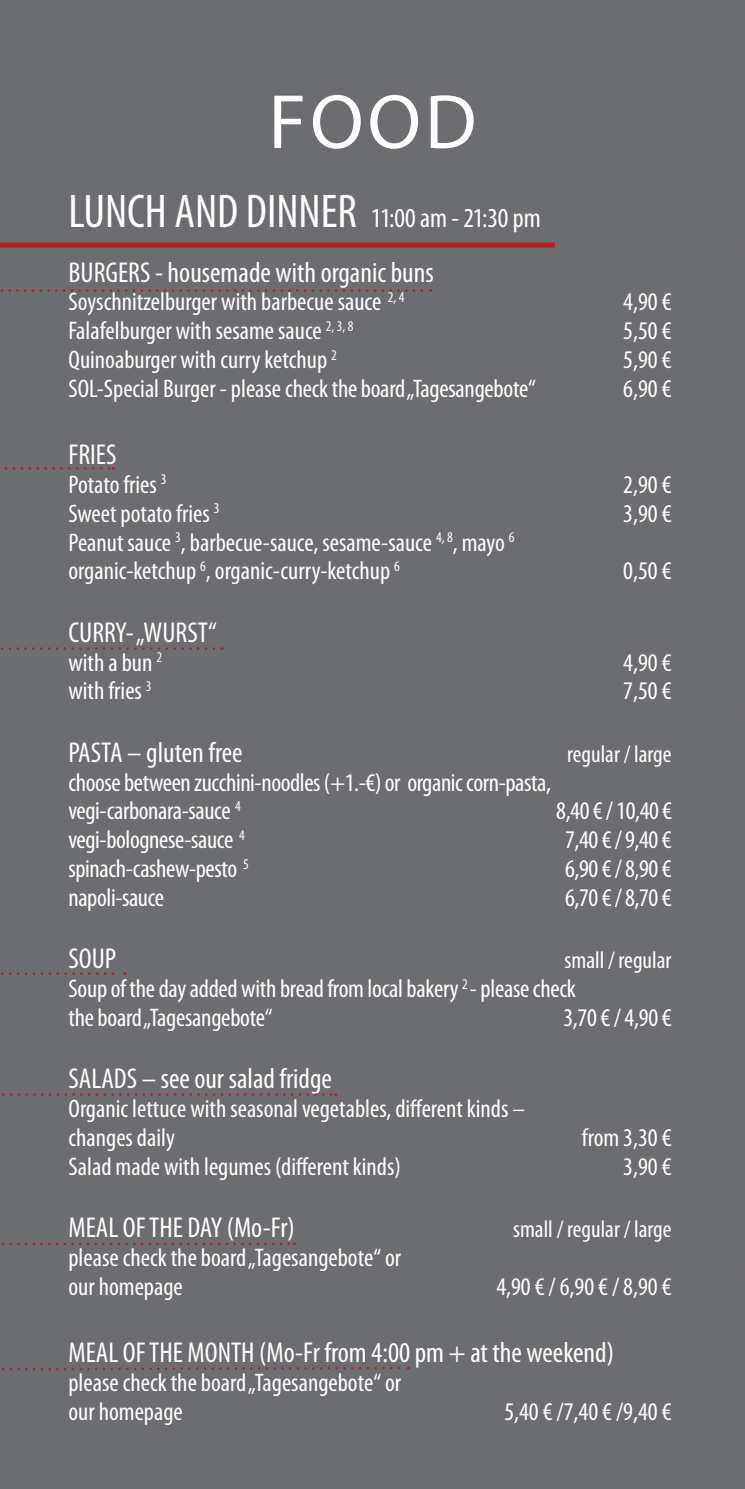
<style>
.page{position:relative;width:745px;height:1489px;background:#fff}
.page>*{position:absolute;margin:0;border:0;box-sizing:border-box;transform-origin:0 0}
.t1{font:77.5px "Myriad Pro";color:#fff}
.t2{font:condensed 28.75px "Myriad Pro";color:#fff}
.t3{font:condensed 27.5px "Myriad Pro";color:#fff}
.t4{font:condensed 25.5px/28.8px "Myriad Pro";color:#fff}
.t5{font:condensed 24px "Myriad Pro";color:#fff}
.s1{font-size:47.5px}
</style>
<div class="page">
<div style="left:0;top:0;width:744px;height:1488px;background:#6c6d70"></div>
<div style="left:0;top:242px;width:554px;height:5px;background:#b31f23"></div>
<svg style="left:0;top:289px;width:431px;height:3px"></svg>
<svg style="left:4px;top:467px;width:110px;height:3px"></svg>
<svg style="left:0;top:647px;width:222px;height:3px"></svg>
<svg style="left:1px;top:972px;width:124px;height:2px"></svg>
<svg style="left:2px;top:1093px;width:334px;height:2px"></svg>
<svg style="left:1px;top:1242px;width:294px;height:2px"></svg>
<svg style="left:1px;top:1367px;width:407px;height:4px"></svg>
<h1 class="t1" style="left:268px;top:74px;width:209px">FOOD</h1>
<p class="t3" style="left:68px;top:201px;width:473px"><span class="s1">LUNCH AND DINNER</span> 11:00 am - 21:30 pm</p>
<p class="t2" style="left:68px;top:255px;width:366px">BURGERS - housemade with organic buns</p>
<p class="t4" style="left:68px;top:287px;width:337px">Soyschnitzelburger with barbecue sauce <sup>2,</sup> <sup>4</sup></p>
<p class="t4" style="left:623px;top:287px;width:50px">4,90 €</p>
<p class="t4" style="left:68px;top:316px;width:286px">Falafelburger with sesame sauce <sup>2,</sup> <sup>3,</sup> <sup>8</sup></p>
<p class="t4" style="left:623px;top:316px;width:50px">5,50 €</p>
<p class="t4" style="left:68px;top:345px;width:270px">Quinoaburger with curry ketchup <sup>2</sup></p>
<p class="t4" style="left:623px;top:345px;width:50px">5,90 €</p>
<p class="t4" style="left:68px;top:374px;width:468px">SOL-Special Burger - please check the board „Tagesangebote“</p>
<p class="t4" style="left:623px;top:374px;width:50px">6,90 €</p>
<p class="t2" style="left:68px;top:437px;width:50px">FRIES</p>
<p class="t4" style="left:68px;top:470px;width:100px">Potato fries <sup>3</sup></p>
<p class="t4" style="left:623px;top:470px;width:50px">2,90 €</p>
<p class="t4" style="left:68px;top:498px;width:152px">Sweet potato fries <sup>3</sup></p>
<p class="t4" style="left:623px;top:498px;width:50px">3,90 €</p>
<p class="t4" style="left:68px;top:527px;width:447px">Peanut sauce <sup>3</sup>, barbecue-sauce, sesame-sauce <sup>4,</sup> <sup>8</sup>, mayo <sup>6 </sup>organic-ketchup <sup>6</sup>, organic-curry-ketchup <sup>6</sup></p>
<p class="t4" style="left:623px;top:556px;width:50px">0,50 €</p>
<p class="t2" style="left:68px;top:615px;width:150px">CURRY- „WURST“</p>
<p class="t4" style="left:68px;top:647px;width:95px">with a bun <sup>2</sup></p>
<p class="t4" style="left:623px;top:647px;width:50px">4,90 €</p>
<p class="t4" style="left:68px;top:676px;width:85px">with fries <sup>3</sup></p>
<p class="t4" style="left:623px;top:676px;width:50px">7,50 €</p>
<p class="t2" style="left:68px;top:735px;width:176px">PASTA – gluten free</p>
<p class="t5" style="left:567px;top:739px;width:106px">regular / large</p>
<p class="t4" style="left:68px;top:767px;width:484px">choose between zucchini-noodles (+1.-€) or organic corn-pasta, vegi-carbonara-sauce <sup>4</sup></p>
<p class="t4" style="left:556px;top:796px;width:117px">8,40 € / 10,40 €</p>
<p class="t4" style="left:68px;top:825px;width:178px">vegi-bolognese-sauce <sup>4</sup></p>
<p class="t4" style="left:564px;top:825px;width:108px">7,40 € / 9,40 €</p>
<p class="t4" style="left:68px;top:854px;width:182px">spinach-cashew-pesto <sup>5</sup></p>
<p class="t4" style="left:564px;top:854px;width:108px">6,90 € / 8,90 €</p>
<p class="t4" style="left:68px;top:882px;width:97px">napoli-sauce</p>
<p class="t4" style="left:564px;top:882px;width:108px">6,70 € / 8,70 €</p>
<p class="t2" style="left:68px;top:941px;width:49px">SOUP</p>
<p class="t5" style="left:564px;top:945px;width:108px">small / regular</p>
<p class="t4" style="left:68px;top:974px;width:508px">Soup of the day added with bread from local bakery <sup>2</sup> - please check the board „Tagesangebote“</p>
<p class="t4" style="left:563px;top:1002px;width:110px">3,70 € / 4,90 €</p>
<p class="t2" style="left:68px;top:1061px;width:265px">SALADS – see our salad fridge</p>
<p class="t4" style="left:68px;top:1094px;width:458px">Organic lettuce with seasonal vegetables, different kinds – changes daily</p>
<p class="t4" style="left:581px;top:1122px;width:91px">from 3,30 €</p>
<p class="t4" style="left:68px;top:1151px;width:333px">Salad made with legumes (different kinds)</p>
<p class="t4" style="left:623px;top:1151px;width:50px">3,90 €</p>
<p class="t2" style="left:68px;top:1210px;width:228px">MEAL OF THE DAY (Mo-Fr)</p>
<p class="t5" style="left:513px;top:1214px;width:160px">small / regular / large</p>
<p class="t4" style="left:68px;top:1242px;width:334px">please check the board „Tagesangebote“ or our homepage</p>
<p class="t4" style="left:496px;top:1271px;width:177px">4,90 € / 6,90 € / 8,90 €</p>
<p class="t2" style="left:68px;top:1335px;width:546px">MEAL OF THE MONTH (Mo-Fr from 4:00 pm + at the weekend)</p>
<p class="t4" style="left:68px;top:1367px;width:334px">please check the board „Tagesangebote“ or our homepage</p>
<p class="t4" style="left:504px;top:1396px;width:168px">5,40 € /7,40 € /9,40 €</p>
</div>
